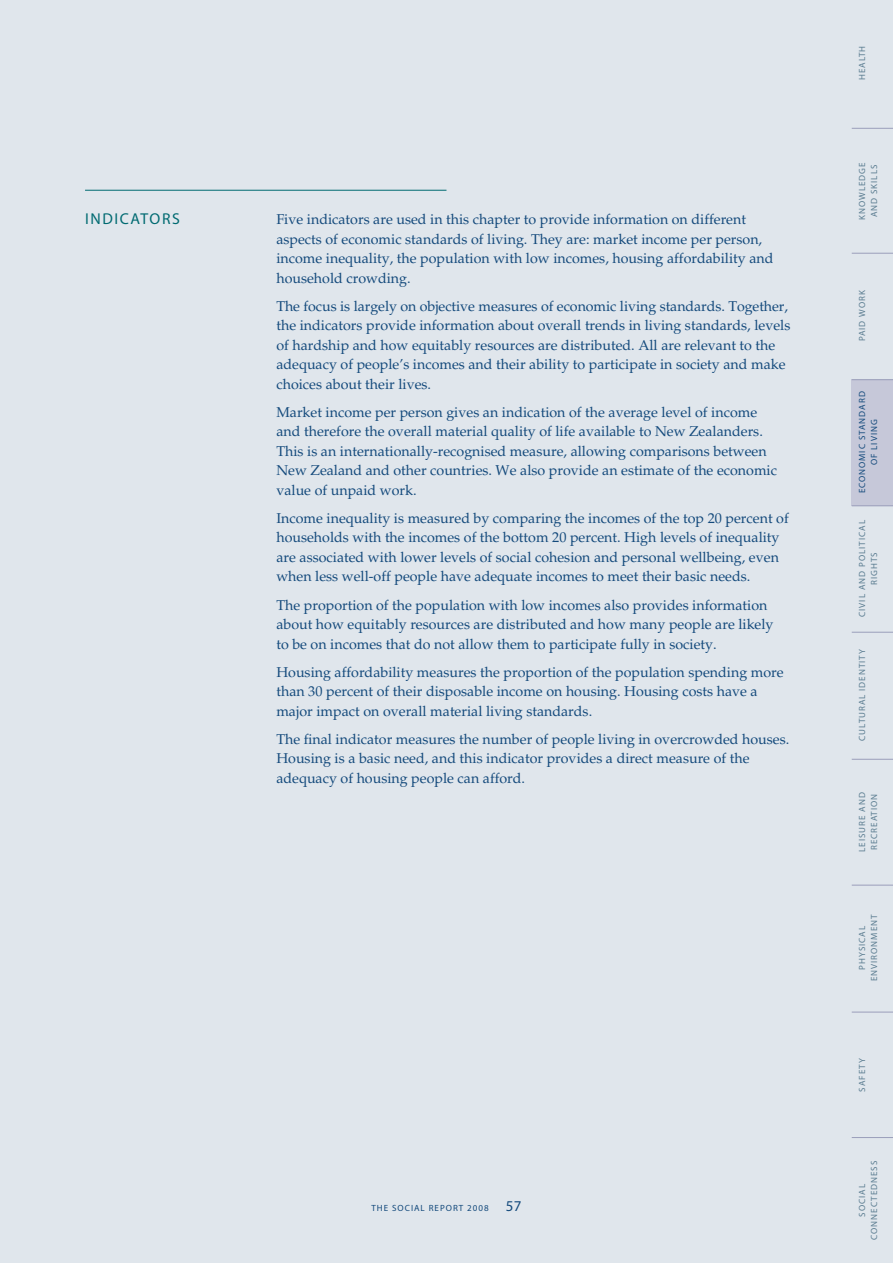
<style>
.page{position:relative;width:893px;height:1263px;background:#e0e6ec}
.page>*{position:absolute;margin:0;border:0;box-sizing:border-box;transform-origin:0 0}
.t1{font:15.75px "Myriad Pro";letter-spacing:.1em;color:#006a71}
.t2{font:14.25px/19.5px "M Palatino";color:#144a7c}
.t3{font:9px/12px "Myriad Pro";letter-spacing:.11em;color:#5a7c90;text-align:center}
.t4{font:9px/12px "Myriad Pro";letter-spacing:.11em;color:#144a7c;text-align:center}
.s1{font-size:15px}
</style>
<div class="page">
<hr style="left:85px;top:190px;width:361px;height:1px;background:#006a71">
<div style="left:852px;top:380px;width:41px;height:126px;background:#c6c8d9"></div>
<hr style="left:852px;top:1137px;width:41px;height:1px;background:#9a9eba">
<hr style="left:852px;top:1012px;width:41px;height:1px;background:#9a9eba">
<hr style="left:852px;top:885px;width:41px;height:1px;background:#9a9eba">
<hr style="left:852px;top:759px;width:41px;height:1px;background:#9a9eba">
<hr style="left:852px;top:632px;width:41px;height:1px;background:#9a9eba">
<hr style="left:852px;top:505px;width:41px;height:1px;background:#9a9eba">
<hr style="left:852px;top:379px;width:41px;height:1px;background:#9a9eba">
<hr style="left:852px;top:253px;width:41px;height:1px;background:#9a9eba">
<hr style="left:852px;top:128px;width:41px;height:1px;background:#9a9eba">
<p class="t1" style="left:85px;top:209px;width:96px">INDICATORS</p>
<p class="t2" style="left:276px;top:210px;width:499px">Five indicators are used in this chapter to provide information on different aspects of economic standards of living. They are: market income per person, income inequality, the population with low incomes, housing affordability and household crowding.</p>
<p class="t2" style="left:276px;top:297px;width:516px">The focus is largely on objective measures of economic living standards. Together, the indicators provide information about overall trends in living standards, levels of hardship and how equitably resources are distributed. All are relevant to the adequacy of people’s incomes and their ability to participate in society and make choices about their lives.</p>
<p class="t2" style="left:276px;top:403px;width:502px">Market income per person gives an indication of the average level of income and therefore the overall material quality of life available to New Zealanders.<br>This is an internationally-recognised measure, allowing comparisons between New Zealand and other countries. We also provide an estimate of the economic value of unpaid work.</p>
<p class="t2" style="left:276px;top:509px;width:514px">Income inequality is measured by comparing the incomes of the top 20 percent of households with the incomes of the bottom 20 percent. High levels of inequality are associated with lower levels of social cohesion and personal wellbeing, even when less well-off people have adequate incomes to meet their basic needs.</p>
<p class="t2" style="left:276px;top:595px;width:499px">The proportion of the population with low incomes also provides information about how equitably resources are distributed and how many people are likely to be on incomes that do not allow them to participate fully in society.</p>
<p class="t2" style="left:276px;top:662px;width:509px">Housing affordability measures the proportion of the population spending more than 30 percent of their disposable income on housing. Housing costs have a major impact on overall material living standards.</p>
<p class="t2" style="left:276px;top:729px;width:514px">The final indicator measures the number of people living in overcrowded houses.<br>Housing is a basic need, and this indicator provides a direct measure of the adequacy of housing people can afford.</p>
<p class="t4" style="left:371px;top:1202px;width:151px">THE SOCIAL REPORT 2008 <span class="s1">57</span></p>
<p class="t3" style="left:856px;top:80px;width:36px;rotate:-90deg">HEALTH</p>
<p class="t3" style="left:856px;top:220px;width:59px;text-align:left;rotate:-90deg">KNOWLEDGE<br>AND SKILLS</p>
<p class="t3" style="left:856px;top:341px;width:52px;rotate:-90deg">PAID WORK</p>
<p class="t4" style="left:856px;top:493px;width:104px;rotate:-90deg">ECONOMIC STANDARD<br>OF LIVING</p>
<p class="t3" style="left:856px;top:617px;width:98px;rotate:-90deg">CIVIL AND POLITICAL<br>RIGHTS</p>
<p class="t3" style="left:856px;top:741px;width:93px;rotate:-90deg">CULTURAL IDENTITY</p>
<p class="t3" style="left:856px;top:852px;width:61px;text-align:left;rotate:-90deg">LEISURE AND<br>RECREATION</p>
<p class="t3" style="left:856px;top:981px;width:68px;rotate:-90deg">PHYSICAL<br>ENVIRONMENT</p>
<p class="t3" style="left:856px;top:1091px;width:35px;rotate:-90deg">SAFETY</p>
<p class="t3" style="left:856px;top:1240px;width:80px;rotate:-90deg">SOCIAL<br>CONNECTEDNESS</p>
</div>
